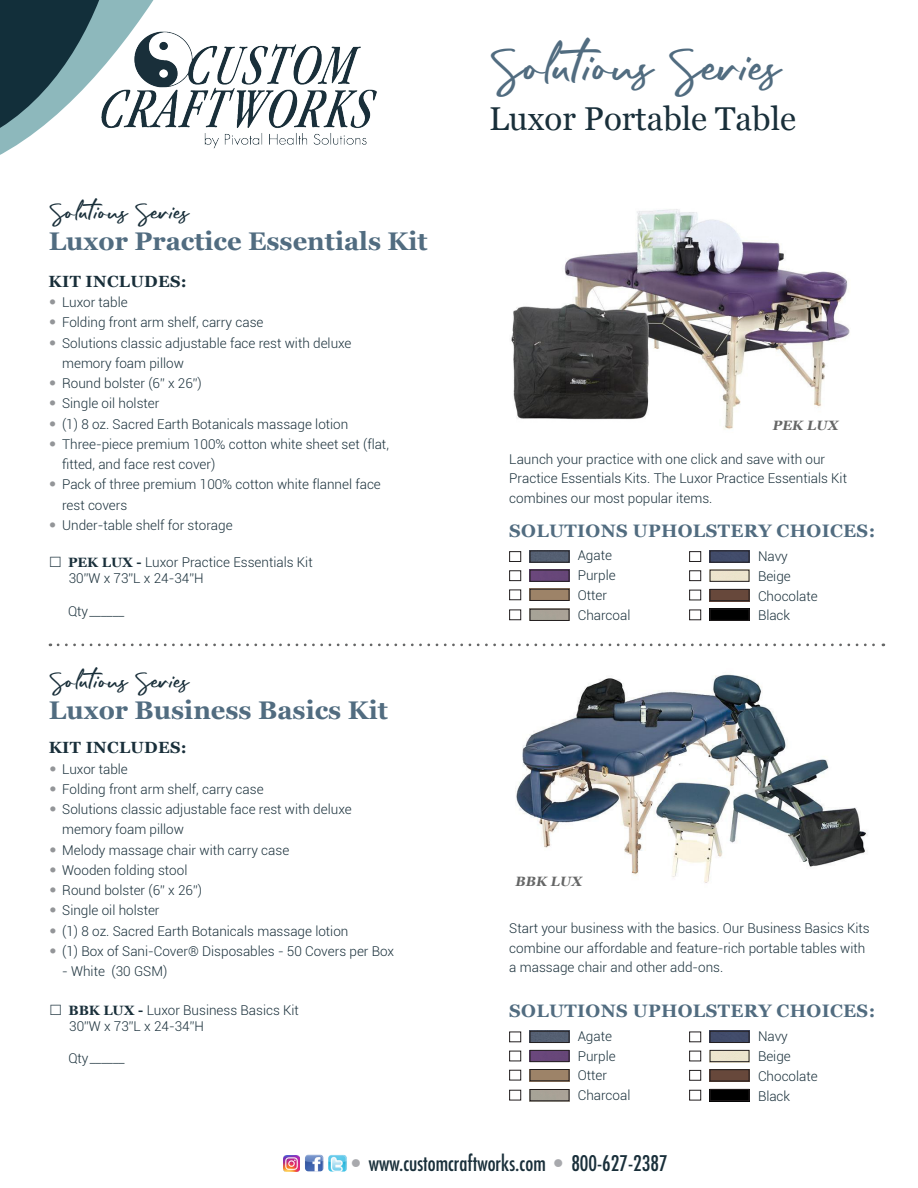
<style>
.page{position:relative;width:918px;height:1188px;background:#fff}
.page>*{position:absolute;margin:0;border:0;box-sizing:border-box;transform-origin:0 0}
.Feature_Header{font:37.5px "Rafttel Script DEMO Regular";color:#516c80}
.Feature_Header-2{font:33px "Georgia";color:#192f3a}
.Product_Name_Self_Ca{font:700 25.5px "Georgia";color:#516c80}
.t1{font:condensed 21px "Futura";color:#192f3a}
.t2{font:700 18px "Georgia";letter-spacing:.02em;color:#516c80}
.Product_Name_Self_Ca-2{font:18px "Rafttel Script DEMO Regular";color:#192f3a}
.t3{font:700 16.2px "Georgia";letter-spacing:.02em;color:#192f3a}
.Table_Specs_Text{font:300 13.5px/19.5px "Roboto";color:#192f3a}
.t4{font:italic 700 13.5px "Georgia";color:#656666}
.s1{font-family:"Futura";color:#939598}
.s2{font-family:"Georgia";font-weight:700}
.s3{color:#a8a9ad}
</style>
<div class="page">
<img style="left:532px;top:553px;width:35px;height:8px">
<div style="left:530px;top:551px;width:39px;height:12px;border:1px solid #231f20"></div>
<img style="left:532px;top:572px;width:35px;height:8px">
<div style="left:530px;top:570px;width:39px;height:12px;border:1px solid #231f20"></div>
<img style="left:532px;top:591px;width:35px;height:8px">
<div style="left:530px;top:589px;width:39px;height:12px;border:1px solid #231f20"></div>
<div style="left:530px;top:609px;width:39px;height:12px;border:1px solid #231f20"></div>
<div style="left:509px;top:551px;width:12px;height:11px;border:1px solid #231f20"></div>
<div style="left:509px;top:570px;width:12px;height:11px;border:1px solid #231f20"></div>
<div style="left:509px;top:590px;width:12px;height:10px;border:1px solid #231f20"></div>
<div style="left:509px;top:610px;width:12px;height:10px;border:1px solid #231f20"></div>
<img style="left:712px;top:553px;width:35px;height:8px">
<div style="left:710px;top:551px;width:39px;height:12px;border:1px solid #231f20"></div>
<div style="left:710px;top:570px;width:39px;height:12px;border:1px solid #231f20"></div>
<img style="left:712px;top:591px;width:35px;height:8px">
<div style="left:710px;top:589px;width:39px;height:12px;border:1px solid #231f20"></div>
<div style="left:689px;top:551px;width:12px;height:11px;border:1px solid #231f20"></div>
<div style="left:689px;top:570px;width:12px;height:11px;border:1px solid #231f20"></div>
<div style="left:689px;top:590px;width:12px;height:10px;border:1px solid #231f20"></div>
<div style="left:689px;top:610px;width:12px;height:10px;border:1px solid #231f20"></div>
<img style="left:712px;top:611px;width:35px;height:8px">
<div style="left:710px;top:609px;width:39px;height:12px;border:1px solid #231f20"></div>
<img style="left:532px;top:1033px;width:35px;height:8px">
<div style="left:530px;top:1031px;width:39px;height:12px;border:1px solid #231f20"></div>
<img style="left:532px;top:1052px;width:35px;height:8px">
<div style="left:530px;top:1050px;width:39px;height:12px;border:1px solid #231f20"></div>
<img style="left:532px;top:1071px;width:35px;height:8px">
<div style="left:530px;top:1069px;width:39px;height:12px;border:1px solid #231f20"></div>
<div style="left:530px;top:1089px;width:39px;height:12px;border:1px solid #231f20"></div>
<div style="left:509px;top:1032px;width:12px;height:10px;border:1px solid #231f20"></div>
<div style="left:509px;top:1051px;width:12px;height:10px;border:1px solid #231f20"></div>
<div style="left:509px;top:1070px;width:12px;height:10px;border:1px solid #231f20"></div>
<div style="left:509px;top:1090px;width:12px;height:10px;border:1px solid #231f20"></div>
<img style="left:712px;top:1033px;width:35px;height:8px">
<div style="left:710px;top:1031px;width:39px;height:12px;border:1px solid #231f20"></div>
<div style="left:710px;top:1050px;width:39px;height:12px;border:1px solid #231f20"></div>
<img style="left:712px;top:1071px;width:35px;height:8px">
<div style="left:710px;top:1069px;width:39px;height:12px;border:1px solid #231f20"></div>
<div style="left:689px;top:1032px;width:12px;height:10px;border:1px solid #231f20"></div>
<div style="left:689px;top:1051px;width:12px;height:10px;border:1px solid #231f20"></div>
<div style="left:689px;top:1070px;width:12px;height:11px;border:1px solid #231f20"></div>
<div style="left:689px;top:1090px;width:12px;height:10px;border:1px solid #231f20"></div>
<img style="left:712px;top:1091px;width:35px;height:8px">
<div style="left:710px;top:1089px;width:39px;height:12px;border:1px solid #231f20"></div>
<img style="left:511px;top:209px;width:339px;height:221px">
<img style="left:516px;top:674px;width:352px;height:209px">
<svg style="left:58px;top:644px;width:826px;height:2px"></svg>
<svg style="left:1px;top:0;width:153px;height:155px"></svg>
<img style="left:81px;top:19px;width:296px;height:136px">
<img style="left:305px;top:1155px;width:19px;height:16px">
<img style="left:328px;top:1155px;width:19px;height:17px">
<img style="left:283px;top:1155px;width:17px;height:17px">
<p class="Product_Name_Self_Ca-2" style="left:49px;top:201px;width:141px">Solutions Series</p>
<p class="Product_Name_Self_Ca" style="left:49px;top:222px;width:380px">Luxor Practice Essentials Kit</p>
<p class="t3" style="left:49px;top:269px;width:140px">KIT INCLUDES:</p>
<p class="Table_Specs_Text" style="left:49px;top:292px;width:81px"><span class="s1">•</span> Luxor table</p>
<p class="Table_Specs_Text" style="left:49px;top:312px;width:216px"><span class="s1">•</span> Folding front arm shelf, carry case</p>
<p class="Table_Specs_Text" style="left:62px;top:332px;width:291px;line-height:20.2px;text-indent:-14px"><span class="s1">•</span> Solutions classic adjustable face rest with deluxe memory foam pillow</p>
<p class="Table_Specs_Text" style="left:49px;top:373px;width:155px"><span class="s1">•</span> Round bolster (6” x 26”)</p>
<p class="Table_Specs_Text" style="left:49px;top:393px;width:112px"><span class="s1">•</span> Single oil holster</p>
<p class="Table_Specs_Text" style="left:49px;top:414px;width:301px"><span class="s1">•</span> (1) 8 oz. Sacred Earth Botanicals massage lotion</p>
<p class="Table_Specs_Text" style="left:62px;top:434px;width:328px;line-height:20.2px;text-indent:-14px"><span class="s1">•</span> Three-piece premium 100% cotton white sheet set (flat, fitted, and face rest cover)</p>
<p class="Table_Specs_Text" style="left:62px;top:474px;width:320px;line-height:20.2px;text-indent:-14px"><span class="s1">•</span> Pack of three premium 100% cotton white flannel face rest covers</p>
<p class="Table_Specs_Text" style="left:49px;top:515px;width:186px"><span class="s1">•</span> Under-table shelf for storage</p>
<p class="Table_Specs_Text" style="left:49px;top:552px;width:266px">□ <span class="s2">PEK LUX -</span> Luxor Practice Essentials Kit</p>
<p class="Table_Specs_Text" style="left:69px;top:568px;width:136px">30”W x 73”L x 24-34”H</p>
<p class="Table_Specs_Text" style="left:68px;top:601px;width:58px">Qty______</p>
<p class="Product_Name_Self_Ca-2" style="left:49px;top:670px;width:141px">Solutions Series</p>
<p class="Product_Name_Self_Ca" style="left:49px;top:691px;width:340px">Luxor Business Basics Kit</p>
<p class="t3" style="left:49px;top:736px;width:140px">KIT INCLUDES:</p>
<p class="Table_Specs_Text" style="left:49px;top:759px;width:81px"><span class="s1">•</span> Luxor table</p>
<p class="Table_Specs_Text" style="left:49px;top:779px;width:216px"><span class="s1">•</span> Folding front arm shelf, carry case</p>
<p class="Table_Specs_Text" style="left:62px;top:799px;width:291px;line-height:20.2px;text-indent:-14px"><span class="s1">•</span> Solutions classic adjustable face rest with deluxe memory foam pillow</p>
<p class="Table_Specs_Text" style="left:49px;top:840px;width:242px"><span class="s1">•</span> Melody massage chair with carry case</p>
<p class="Table_Specs_Text" style="left:49px;top:860px;width:140px"><span class="s1">•</span> Wooden folding stool</p>
<p class="Table_Specs_Text" style="left:49px;top:880px;width:155px"><span class="s1">•</span> Round bolster (6” x 26”)</p>
<p class="Table_Specs_Text" style="left:49px;top:900px;width:112px"><span class="s1">•</span> Single oil holster</p>
<p class="Table_Specs_Text" style="left:49px;top:921px;width:301px"><span class="s1">•</span> (1) 8 oz. Sacred Earth Botanicals massage lotion</p>
<p class="Table_Specs_Text" style="left:49px;top:941px;width:347px"><span class="s1">•</span> (1) Box of Sani-Cover® Disposables - 50 Covers per Box</p>
<p class="Table_Specs_Text" style="left:62px;top:961px;width:107px">- White (30 GSM)</p>
<p class="Table_Specs_Text" style="left:49px;top:1000px;width:251px">□ <span class="s2">BBK LUX -</span> Luxor Business Basics Kit</p>
<p class="Table_Specs_Text" style="left:69px;top:1016px;width:136px">30”W x 73”L x 24-34”H</p>
<p class="Table_Specs_Text" style="left:68px;top:1048px;width:58px">Qty______</p>
<p class="Feature_Header" style="left:489px;top:44px;width:293px">Solutions Series</p>
<p class="Feature_Header-2" style="left:489px;top:94px;width:309px">Luxor Portable Table</p>
<p class="t4" style="left:772px;top:415px;width:71px">PEK LUX</p>
<p class="Table_Specs_Text" style="left:509px;top:449px;width:339px">Launch your practice with one click and save with our<br>Practice Essentials Kits. The Luxor Practice Essentials Kit combines our most popular items.</p>
<p class="t2" style="left:509px;top:517px;width:368px">SOLUTIONS UPHOLSTERY CHOICES:</p>
<p class="Table_Specs_Text" style="left:578px;top:545px;width:36px">Agate</p>
<p class="Table_Specs_Text" style="left:578px;top:565px;width:39px">Purple</p>
<p class="Table_Specs_Text" style="left:578px;top:585px;width:31px">Otter</p>
<p class="Table_Specs_Text" style="left:578px;top:605px;width:54px">Charcoal</p>
<p class="Table_Specs_Text" style="left:758px;top:546px;width:31px">Navy</p>
<p class="Table_Specs_Text" style="left:758px;top:566px;width:34px">Beige</p>
<p class="Table_Specs_Text" style="left:758px;top:586px;width:61px">Chocolate</p>
<p class="Table_Specs_Text" style="left:758px;top:605px;width:34px">Black</p>
<p class="t4" style="left:515px;top:871px;width:72px">BBK LUX</p>
<p class="Table_Specs_Text" style="left:509px;top:918px;width:362px">Start your business with the basics. Our Business Basics Kits combine our affordable and feature-rich portable tables with a massage chair and other add-ons.</p>
<p class="t2" style="left:509px;top:997px;width:368px">SOLUTIONS UPHOLSTERY CHOICES:</p>
<p class="Table_Specs_Text" style="left:578px;top:1026px;width:36px">Agate</p>
<p class="Table_Specs_Text" style="left:578px;top:1046px;width:39px">Purple</p>
<p class="Table_Specs_Text" style="left:578px;top:1065px;width:31px">Otter</p>
<p class="Table_Specs_Text" style="left:578px;top:1085px;width:54px">Charcoal</p>
<p class="Table_Specs_Text" style="left:758px;top:1026px;width:31px">Navy</p>
<p class="Table_Specs_Text" style="left:758px;top:1046px;width:34px">Beige</p>
<p class="Table_Specs_Text" style="left:758px;top:1066px;width:61px">Chocolate</p>
<p class="Table_Specs_Text" style="left:758px;top:1086px;width:34px">Black</p>
<p class="t1" style="left:352px;top:1150px;width:317px"><span class="s3">•</span> www.customcraftworks.com <span class="s3">•</span> 800-627-2387</p>
</div>
